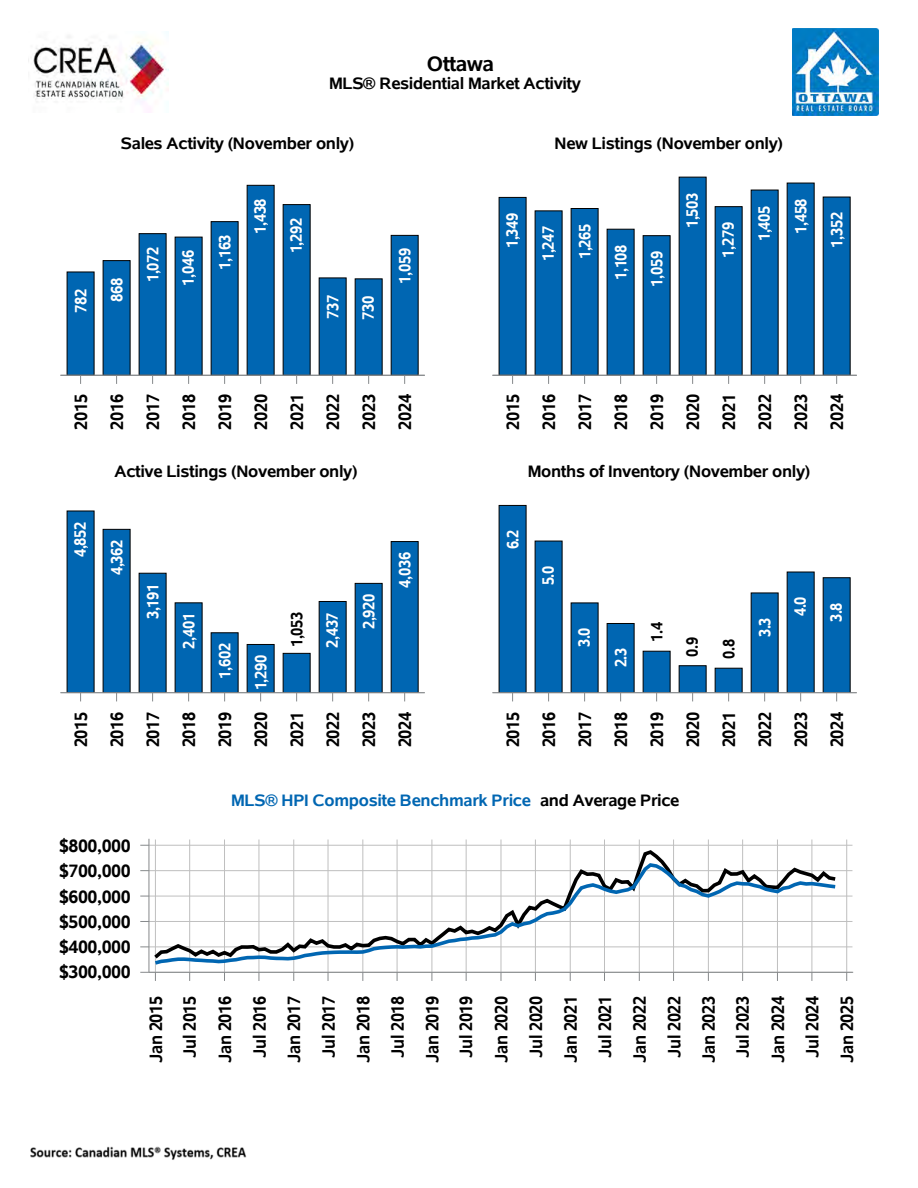
<style>
.page{position:relative;width:918px;height:1188px;background:#fff}
.page>*{position:absolute;margin:0;border:0;box-sizing:border-box;transform-origin:0 0}
.t1{font:700 21px "Albany AMT";color:#000}
.t2{font:700 18px/36px "Albany AMT";color:#000;text-align:justify;scale:.92 1}
.t3{font:700 18px "Albany AMT";color:#000}
.t4{font:700 16.65px "Albany AMT";color:#000}
.t5{font:700 16.65px "Albany AMT";color:#0066b2}
.t6{font:700 16.5px/36px "Albany AMT";color:#fff;scale:.91 1}
.t7{font:700 16.5px/36px "Albany AMT";color:#fff;text-align:center;scale:.9 1}
.t8{font:700 16.5px/35.2px "Albany AMT";color:#fff;scale:.92 1}
.t9{font:700 16.5px/35.2px "Albany AMT";color:#000;scale:.9 1}
.t10{font:700 16.5px "Albany AMT";color:#000;scale:.91 1}
.s1{color:#000}
</style>
<div class="page">
<img style="left:27px;top:1146px;width:221px;height:15px">
<img style="left:28px;top:32px;width:140px;height:80px">
<img style="left:792px;top:29px;width:86px;height:86px">
<hr style="left:60px;top:375px;width:365px;height:1px;background:#86898b">
<svg style="left:66px;top:271px;width:29px;height:113px;background:#1c6eac"></svg>
<svg style="left:102px;top:260px;width:29px;height:124px;background:#196dab"></svg>
<svg style="left:138px;top:233px;width:29px;height:151px;background:#166bab"></svg>
<svg style="left:174px;top:236px;width:29px;height:148px;background:#176cab"></svg>
<svg style="left:210px;top:221px;width:29px;height:163px;background:#156baa"></svg>
<svg style="left:246px;top:185px;width:29px;height:199px;background:#136aaa"></svg>
<svg style="left:282px;top:204px;width:29px;height:180px;background:#146aaa"></svg>
<svg style="left:318px;top:277px;width:29px;height:107px;background:#1d6fac"></svg>
<svg style="left:354px;top:278px;width:29px;height:106px;background:#1d6fac"></svg>
<svg style="left:390px;top:235px;width:29px;height:149px;background:#166bab"></svg>
<hr style="left:492px;top:375px;width:365px;height:1px;background:#86898b">
<svg style="left:498px;top:197px;width:29px;height:187px;background:#136aaa"></svg>
<svg style="left:534px;top:210px;width:29px;height:174px;background:#156aaa"></svg>
<svg style="left:570px;top:208px;width:29px;height:176px;background:#146aaa"></svg>
<svg style="left:606px;top:228px;width:29px;height:156px;background:#176cab"></svg>
<svg style="left:642px;top:235px;width:29px;height:149px;background:#176bab"></svg>
<svg style="left:678px;top:176px;width:29px;height:208px;background:#136aaa"></svg>
<svg style="left:714px;top:206px;width:29px;height:178px;background:#146aaa"></svg>
<svg style="left:750px;top:189px;width:29px;height:195px;background:#146aaa"></svg>
<svg style="left:786px;top:182px;width:29px;height:202px;background:#136aaa"></svg>
<svg style="left:822px;top:196px;width:29px;height:188px;background:#146aaa"></svg>
<hr style="left:60px;top:692px;width:365px;height:1px;background:#86898b">
<svg style="left:66px;top:510px;width:29px;height:191px;background:#136aaa"></svg>
<svg style="left:102px;top:529px;width:29px;height:172px;background:#146aaa"></svg>
<svg style="left:138px;top:573px;width:29px;height:128px;background:#186dab"></svg>
<svg style="left:174px;top:602px;width:29px;height:99px;background:#1d6fac"></svg>
<svg style="left:210px;top:632px;width:29px;height:69px;background:#2674ae"></svg>
<svg style="left:246px;top:644px;width:29px;height:57px;background:#2c77af"></svg>
<svg style="left:282px;top:653px;width:29px;height:48px"></svg>
<svg style="left:318px;top:601px;width:29px;height:100px;background:#1c6fac"></svg>
<svg style="left:354px;top:583px;width:29px;height:118px;background:#196dac"></svg>
<svg style="left:390px;top:541px;width:29px;height:160px;background:#156baa"></svg>
<hr style="left:492px;top:692px;width:365px;height:1px;background:#86898b">
<svg style="left:498px;top:505px;width:29px;height:196px;background:#1269aa"></svg>
<svg style="left:534px;top:540px;width:29px;height:161px;background:#156bab"></svg>
<svg style="left:570px;top:602px;width:29px;height:99px;background:#1e6fac"></svg>
<svg style="left:606px;top:623px;width:29px;height:78px;background:#2272ad"></svg>
<svg style="left:642px;top:650px;width:29px;height:51px"></svg>
<svg style="left:678px;top:665px;width:29px;height:36px"></svg>
<svg style="left:714px;top:667px;width:29px;height:34px"></svg>
<svg style="left:750px;top:592px;width:29px;height:109px;background:#1c6eac"></svg>
<svg style="left:786px;top:571px;width:29px;height:130px;background:#196dab"></svg>
<svg style="left:822px;top:577px;width:29px;height:124px;background:#196dab"></svg>
<svg style="left:150px;top:839px;width:703px;height:133px"></svg>
<hr style="left:155px;top:840px;width:1px;height:132px;background:#bfbfbf">
<hr style="left:189px;top:840px;width:1px;height:132px;background:#bfbfbf">
<hr style="left:224px;top:840px;width:1px;height:132px;background:#bfbfbf">
<hr style="left:259px;top:840px;width:1px;height:132px;background:#bfbfbf">
<hr style="left:293px;top:840px;width:1px;height:132px;background:#bfbfbf">
<hr style="left:328px;top:840px;width:1px;height:132px;background:#bfbfbf">
<hr style="left:362px;top:840px;width:1px;height:132px;background:#bfbfbf">
<hr style="left:397px;top:840px;width:1px;height:132px;background:#bfbfbf">
<hr style="left:432px;top:840px;width:1px;height:132px;background:#bfbfbf">
<hr style="left:466px;top:840px;width:1px;height:132px;background:#bfbfbf">
<hr style="left:501px;top:840px;width:1px;height:132px;background:#bfbfbf">
<hr style="left:535px;top:840px;width:1px;height:132px;background:#bfbfbf">
<hr style="left:570px;top:840px;width:1px;height:132px;background:#bfbfbf">
<hr style="left:604px;top:840px;width:1px;height:132px;background:#bfbfbf">
<hr style="left:639px;top:840px;width:1px;height:132px;background:#bfbfbf">
<hr style="left:673px;top:840px;width:1px;height:132px;background:#bfbfbf">
<hr style="left:708px;top:840px;width:1px;height:132px;background:#bfbfbf">
<hr style="left:742px;top:840px;width:1px;height:132px;background:#bfbfbf">
<hr style="left:777px;top:840px;width:1px;height:132px;background:#bfbfbf">
<hr style="left:812px;top:840px;width:1px;height:132px;background:#bfbfbf">
<hr style="left:846px;top:840px;width:1px;height:132px;background:#bfbfbf">
<hr style="left:149px;top:947px;width:703px;height:1px;background:#bfbfbf">
<hr style="left:149px;top:921px;width:703px;height:1px;background:#bfbfbf">
<hr style="left:149px;top:896px;width:703px;height:1px;background:#bfbfbf">
<hr style="left:149px;top:870px;width:703px;height:1px;background:#bfbfbf">
<hr style="left:149px;top:845px;width:703px;height:1px;background:#bfbfbf">
<svg style="left:150px;top:848px;width:689px;height:114px"></svg>
<svg style="left:151px;top:861px;width:688px;height:106px"></svg>
<hr style="left:149px;top:972px;width:704px;height:1px;background:#86898b">
<hr style="left:149px;top:839px;width:1px;height:133px;background:#86898b">
<p class="t1" style="left:427px;top:52px;width:68px">Ottawa</p>
<p class="t4" style="left:329px;top:74px;width:253px">MLS® Residential Market Activity</p>
<p class="t4" style="left:121px;top:134px;width:234px">Sales Activity (November only)</p>
<p class="t8" style="left:63px;top:313px;width:28px;rotate:-90deg">782</p>
<p class="t8" style="left:99px;top:302px;width:28px;rotate:-90deg">868</p>
<p class="t6" style="left:135px;top:282px;width:40px;rotate:-90deg">1,072</p>
<p class="t6" style="left:170px;top:286px;width:40px;rotate:-90deg">1,046</p>
<p class="t6" style="left:207px;top:270px;width:40px;rotate:-90deg">1,163</p>
<p class="t6" style="left:242px;top:253px;width:62px;text-indent:19px;rotate:-90deg">1,438<br>1,292</p>
<p class="t8" style="left:315px;top:320px;width:29px;rotate:-90deg">737<br>730</p>
<p class="t6" style="left:387px;top:284px;width:40px;rotate:-90deg">1,059</p>
<p class="t2" style="left:63px;top:430px;width:40px;rotate:-90deg">2015<br>2016<br>2017<br>2018<br>2019<br>2020<br>2021<br>2022<br>2023<br>2024</p>
<p class="t6" style="left:62px;top:557px;width:40px;rotate:-90deg">4,852</p>
<p class="t4" style="left:114px;top:462px;width:244px">Active Listings (November only)</p>
<p class="t6" style="left:99px;top:575px;width:40px;rotate:-90deg">4,362</p>
<p class="t6" style="left:135px;top:619px;width:40px;rotate:-90deg">3,191</p>
<p class="t6" style="left:171px;top:649px;width:40px;rotate:-90deg">2,401</p>
<p class="t6" style="left:207px;top:679px;width:40px;rotate:-90deg">1,602</p>
<p class="t6" style="left:243px;top:690px;width:40px;rotate:-90deg">1,290</p>
<p class="t10" style="left:287px;top:647px;width:40px;rotate:-90deg">1,053</p>
<p class="t6" style="left:314px;top:648px;width:40px;rotate:-90deg">2,437</p>
<p class="t6" style="left:351px;top:629px;width:40px;rotate:-90deg">2,920</p>
<p class="t6" style="left:387px;top:588px;width:40px;rotate:-90deg">4,036</p>
<p class="t2" style="left:63px;top:747px;width:40px;rotate:-90deg">2015<br>2016<br>2017<br>2018<br>2019<br>2020<br>2021<br>2022<br>2023<br>2024</p>
<p class="t4" style="left:554px;top:134px;width:230px">New Listings (November only)</p>
<p class="t6" style="left:494px;top:261px;width:55px;text-indent:13px;rotate:-90deg">1,349<br>1,247</p>
<p class="t6" style="left:567px;top:259px;width:40px;rotate:-90deg">1,265</p>
<p class="t6" style="left:603px;top:280px;width:40px;rotate:-90deg">1,108</p>
<p class="t6" style="left:639px;top:287px;width:40px;rotate:-90deg">1,059</p>
<p class="t6" style="left:674px;top:228px;width:40px;rotate:-90deg">1,503</p>
<p class="t6" style="left:710px;top:258px;width:40px;rotate:-90deg">1,279</p>
<p class="t6" style="left:746px;top:241px;width:40px;rotate:-90deg">1,405</p>
<p class="t6" style="left:783px;top:248px;width:55px;text-indent:14px;rotate:-90deg">1,458<br>1,352</p>
<p class="t2" style="left:495px;top:430px;width:40px;rotate:-90deg">2015<br>2016<br>2017<br>2018<br>2019<br>2020<br>2021<br>2022<br>2023<br>2024</p>
<p class="t4" style="left:528px;top:462px;width:284px">Months of Inventory (November only)</p>
<p class="t7" style="left:495px;top:549px;width:23px;rotate:-90deg">6.2</p>
<p class="t7" style="left:530px;top:585px;width:23px;rotate:-90deg">5.0</p>
<p class="t7" style="left:566px;top:647px;width:23px;rotate:-90deg">3.0</p>
<p class="t7" style="left:603px;top:667px;width:23px;rotate:-90deg">2.3</p>
<p class="t9" style="left:639px;top:657px;width:40px;text-indent:15px;rotate:-90deg">1.4<br>0.9</p>
<p class="t9" style="left:711px;top:659px;width:23px;rotate:-90deg">0.8</p>
<p class="t7" style="left:747px;top:637px;width:23px;rotate:-90deg">3.3</p>
<p class="t7" style="left:782px;top:622px;width:29px;rotate:-90deg">4.0<br>3.8</p>
<p class="t2" style="left:495px;top:747px;width:40px;rotate:-90deg">2015<br>2016<br>2017<br>2018<br>2019<br>2020<br>2021<br>2022<br>2023<br>2024</p>
<p class="t3" style="left:59px;top:835px;width:73px">$800,000</p>
<p class="t3" style="left:59px;top:861px;width:73px">$700,000</p>
<p class="t3" style="left:59px;top:887px;width:73px">$600,000</p>
<p class="t3" style="left:59px;top:912px;width:73px">$500,000</p>
<p class="t3" style="left:59px;top:937px;width:73px">$400,000</p>
<p class="t3" style="left:59px;top:962px;width:73px">$300,000</p>
<p class="t5" style="left:231px;top:791px;width:449px">MLS® HPI Composite Benchmark Price <span class="s1">and Average Price</span></p>
<p class="t2" style="left:139px;top:1063px;width:74px;line-height:34.5px;rotate:-90deg">Jan 2015<br>Jul 2015<br>Jan 2016<br>Jul 2016<br>Jan 2017<br>Jul 2017<br>Jan 2018<br>Jul 2018<br>Jan 2019<br>Jul 2019<br>Jan 2020<br>Jul 2020<br>Jan 2021<br>Jul 2021<br>Jan 2022<br>Jul 2022<br>Jan 2023<br>Jul 2023<br>Jan 2024<br>Jul 2024<br>Jan 2025</p>
</div>
